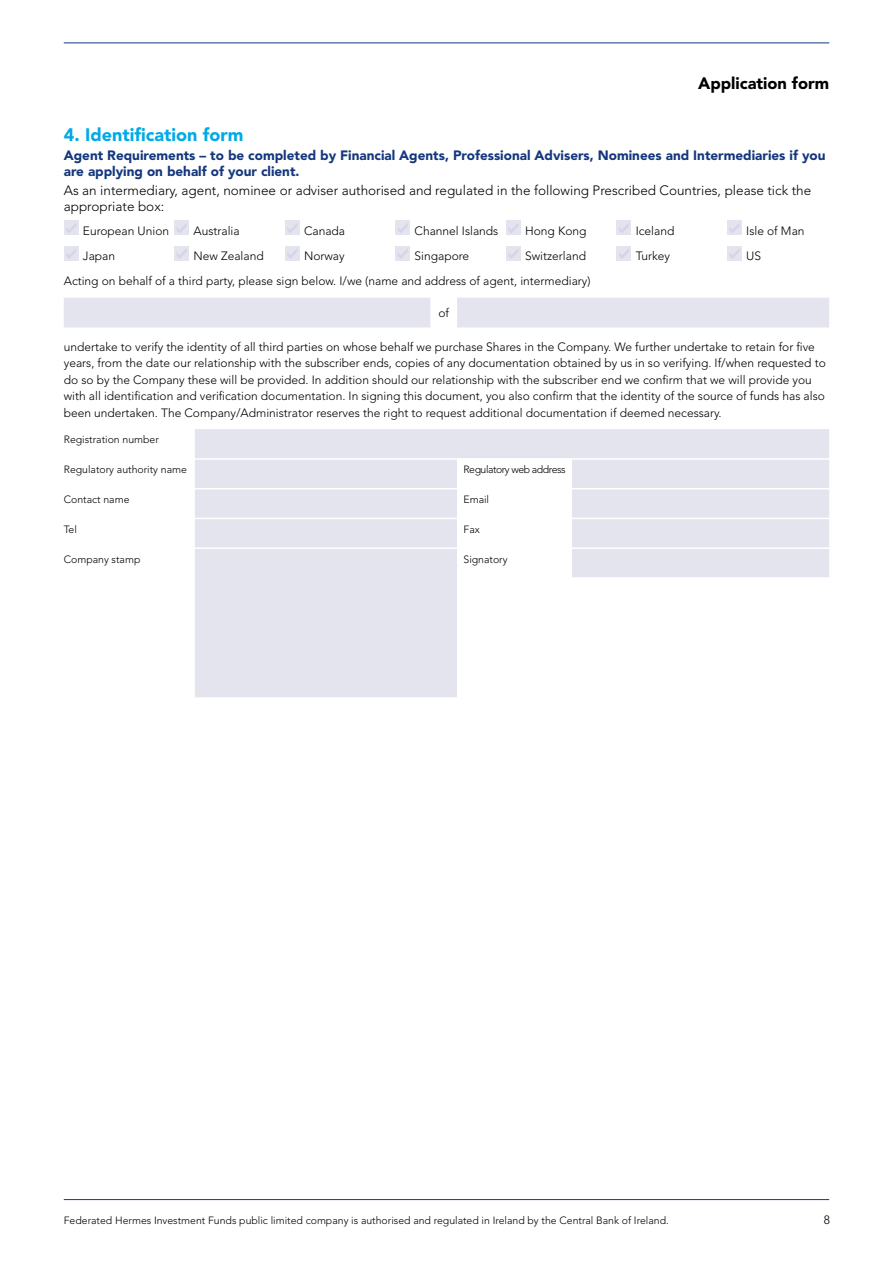
<style>
.page{position:relative;width:893px;height:1263px;background:#fff}
.page>*{position:absolute;margin:0;border:0;box-sizing:border-box;transform-origin:0 0}
.t1{font:900 18px "Avenir LT Std";color:#00aae7}
.t2{font:900 16.5px "Avenir LT Std";color:#000}
.t3{font:900 13.5px/16.5px "Avenir LT Std";color:#14377d}
.t4{font:300 13.5px/16.5px "Avenir LT Std";color:#000}
.t5{font:300 12px/16.5px "Avenir LT Std";color:#000}
.t6{font:300 10.5px "Avenir LT Std";color:#000}
.t7{font:300 10.5px "Avenir LT Std";letter-spacing:-.045em;color:#000}
</style>
<div class="page">
<hr style="left:64px;top:1199px;width:765px;height:1px;background:#14377d">
<hr style="left:64px;top:43px;width:765px;height:1px;background:#14377d">
<div style="left:64px;top:221px;width:15px;height:14px;background:#e4e4ee"></div>
<svg style="left:66px;top:223px;width:10px;height:10px"></svg>
<div style="left:174px;top:221px;width:15px;height:14px;background:#e4e4ee"></div>
<svg style="left:177px;top:223px;width:10px;height:10px"></svg>
<div style="left:285px;top:221px;width:15px;height:14px;background:#e4e4ee"></div>
<svg style="left:287px;top:223px;width:10px;height:10px"></svg>
<div style="left:395px;top:221px;width:15px;height:14px;background:#e4e4ee"></div>
<svg style="left:398px;top:223px;width:10px;height:10px"></svg>
<div style="left:506px;top:221px;width:15px;height:14px;background:#e4e4ee"></div>
<svg style="left:508px;top:224px;width:10px;height:9px"></svg>
<div style="left:617px;top:221px;width:14px;height:14px;background:#e4e4ee"></div>
<svg style="left:619px;top:223px;width:10px;height:10px"></svg>
<div style="left:727px;top:221px;width:15px;height:14px;background:#e4e4ee"></div>
<svg style="left:730px;top:224px;width:9px;height:9px"></svg>
<div style="left:64px;top:246px;width:15px;height:15px;background:#e4e4ee"></div>
<svg style="left:66px;top:249px;width:10px;height:9px"></svg>
<div style="left:174px;top:246px;width:15px;height:15px;background:#e4e4ee"></div>
<svg style="left:177px;top:249px;width:10px;height:10px"></svg>
<div style="left:285px;top:246px;width:15px;height:15px;background:#e4e4ee"></div>
<svg style="left:287px;top:249px;width:10px;height:9px"></svg>
<div style="left:395px;top:246px;width:15px;height:15px;background:#e4e4ee"></div>
<svg style="left:398px;top:249px;width:10px;height:9px"></svg>
<div style="left:506px;top:246px;width:15px;height:15px;background:#e4e4ee"></div>
<svg style="left:508px;top:249px;width:10px;height:10px"></svg>
<div style="left:617px;top:246px;width:14px;height:15px;background:#e4e4ee"></div>
<svg style="left:619px;top:249px;width:10px;height:9px"></svg>
<div style="left:727px;top:246px;width:15px;height:15px;background:#e4e4ee"></div>
<svg style="left:730px;top:249px;width:9px;height:10px"></svg>
<div style="left:64px;top:298px;width:765px;height:29px;background:#e4e4ee"></div>
<svg style="left:195px;top:429px;width:634px;height:268px;fill:#e4e4ee"></svg>
<svg style="left:457px;top:460px;width:115px;height:237px"></svg>
<hr style="left:457px;top:458px;width:115px;height:2px;background:#fff">
<hr style="left:457px;top:488px;width:115px;height:1px;background:#fff">
<hr style="left:457px;top:518px;width:115px;height:1px;background:#fff">
<hr style="left:457px;top:547px;width:115px;height:2px;background:#fff">
<hr style="left:572px;top:458px;width:257px;height:2px;background:#fff">
<hr style="left:572px;top:488px;width:257px;height:1px;background:#fff">
<hr style="left:572px;top:518px;width:257px;height:1px;background:#fff">
<hr style="left:572px;top:547px;width:257px;height:2px;background:#fff">
<hr style="left:572px;top:577px;width:257px;height:2px;background:#fff">
<hr style="left:195px;top:458px;width:262px;height:2px;background:#fff">
<hr style="left:195px;top:488px;width:262px;height:1px;background:#fff">
<hr style="left:195px;top:518px;width:262px;height:1px;background:#fff">
<hr style="left:195px;top:547px;width:262px;height:2px;background:#fff">
<h2 class="t2" style="left:698px;top:73px;width:133px">Application form</h2>
<h1 class="t1" style="left:64px;top:124px;width:181px">4. Identification form</h1>
<p class="t3" style="left:64px;top:147px;width:763px">Agent Requirements – to be completed by Financial Agents, Professional Advisers, Nominees and Intermediaries if you are applying on behalf of your client.</p>
<p class="t4" style="left:64px;top:182px;width:749px">As an intermediary, agent, nominee or adviser authorised and regulated in the following Prescribed Countries, please tick the appropriate box:</p>
<p class="t5" style="left:83px;top:222px;width:88px">European Union</p>
<p class="t5" style="left:193px;top:222px;width:48px">Australia</p>
<p class="t5" style="left:304px;top:222px;width:43px">Canada</p>
<p class="t5" style="left:415px;top:222px;width:85px">Channel Islands</p>
<p class="t5" style="left:525px;top:222px;width:63px">Hong Kong</p>
<p class="t5" style="left:636px;top:222px;width:40px">Iceland</p>
<p class="t5" style="left:746px;top:222px;width:60px">Isle of Man</p>
<p class="t5" style="left:83px;top:248px;width:34px">Japan</p>
<p class="t5" style="left:193px;top:248px;width:72px">New Zealand</p>
<p class="t5" style="left:304px;top:248px;width:42px">Norway</p>
<p class="t5" style="left:415px;top:248px;width:56px">Singapore</p>
<p class="t5" style="left:525px;top:248px;width:62px">Switzerland</p>
<p class="t5" style="left:636px;top:248px;width:36px">Turkey</p>
<p class="t5" style="left:746px;top:248px;width:16px">US</p>
<p class="t5" style="left:64px;top:273px;width:528px">Acting on behalf of a third party, please sign below. I/we (name and address of agent, intermediary)</p>
<p class="t5" style="left:438px;top:305px;width:12px">of</p>
<p class="t5" style="left:64px;top:338px;width:763px">undertake to verify the identity of all third parties on whose behalf we purchase Shares in the Company. We further undertake to retain for five years, from the date our relationship with the subscriber ends, copies of any documentation obtained by us in so verifying. If/when requested to do so by the Company these will be provided. In addition should our relationship with the subscriber end we confirm that we will provide you with all identification and verification documentation. In signing this document, you also confirm that the identity of the source of funds has also been undertaken. The Company/Administrator reserves the right to request additional documentation if deemed necessary.</p>
<p class="t6" style="left:64px;top:434px;width:97px">Registration number</p>
<p class="t6" style="left:64px;top:463px;width:125px">Regulatory authority name</p>
<p class="t7" style="left:463px;top:463px;width:104px">Regulatory web address</p>
<p class="t6" style="left:64px;top:493px;width:67px">Contact name</p>
<p class="t6" style="left:463px;top:493px;width:27px">Email</p>
<p class="t6" style="left:64px;top:523px;width:15px">Tel</p>
<p class="t6" style="left:463px;top:523px;width:18px">Fax</p>
<p class="t6" style="left:64px;top:553px;width:78px">Company stamp</p>
<p class="t6" style="left:463px;top:553px;width:46px">Signatory</p>
<p class="t6" style="left:64px;top:1214px;width:606px">Federated Hermes Investment Funds public limited company is authorised and regulated in Ireland by the Central Bank of Ireland.</p>
<p class="t5" style="left:824px;top:1211px;width:8px">8</p>
</div>
